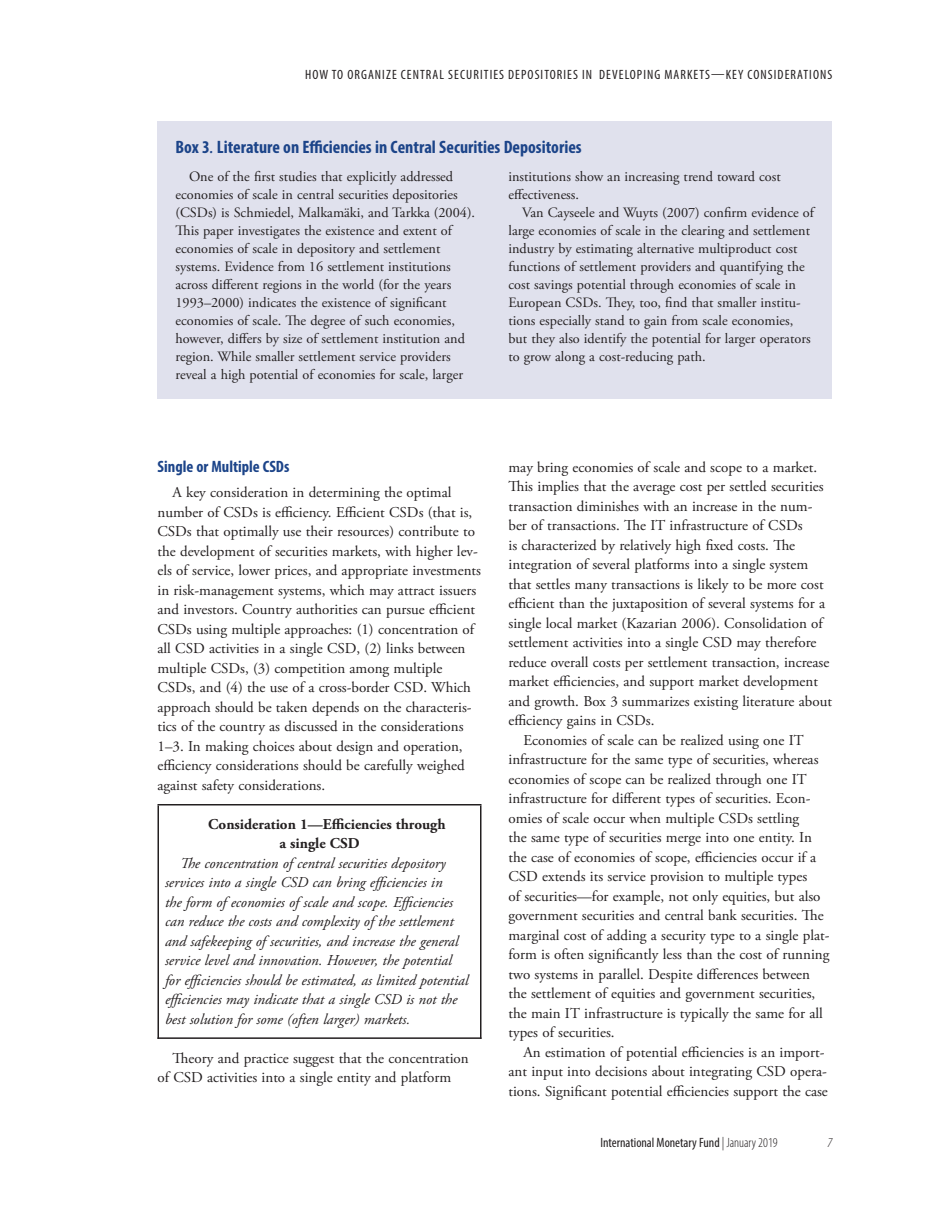
<style>
.page{position:relative;width:945px;height:1215px;background:#fff}
.page>*{position:absolute;margin:0;border:0;box-sizing:border-box;transform-origin:0 0}
.Box_Title{font:700 condensed 18px "Myriad Pro";color:#1c4489}
.Heading_2{font:700 condensed 16.5px "Myriad Pro";color:#1c4489}
.t1{font:15px/19.5px "Adobe Garamond Pro";color:#231f20}
.t2{font:italic 15px/19.5px "Adobe Garamond Pro";color:#231f20}
.t3{font:700 15px/19.5px "Adobe Garamond Pro";color:#231f20}
.Box_Normal{font:14.25px/18px "Adobe Garamond Pro";color:#231f20}
.rrh{font:condensed 13.5px "Myriad Pro";letter-spacing:.08em;color:#231f20}
.RH_Foot{font:condensed 13.5px "Myriad Pro";color:#231f20}
.t4{font:italic 300 condensed 13.5px "Myriad Pro";color:#231f20}
.s1{font-weight:400;font-style:italic;font-stretch:normal}
.s2{font-weight:300}
</style>
<div class="page">
<div style="left:158px;top:153px;width:674px;height:245px;background:#e0e1ed"></div>
<div style="left:158px;top:122px;width:674px;height:31px;background:#e0e1ed"></div>
<hr style="left:158px;top:804px;width:324px;height:2px;background:#231f20">
<hr style="left:158px;top:1037px;width:324px;height:2px;background:#231f20">
<hr style="left:158px;top:806px;width:1px;height:233px;background:#231f20">
<hr style="left:480px;top:806px;width:2px;height:233px;background:#231f20">
<p class="rrh" style="left:305px;top:66px;width:109px">HOW TO ORGANIZE CENTRAL</p>
<p class="rrh" style="left:448px;top:66px;width:32px">SECURITIES</p>
<p class="rrh" style="left:508px;top:66px;width:14px">DEPOSITORIES</p>
<p class="rrh" style="left:582px;top:66px;width:44px">IN DEVELOPIN</p>
<p class="rrh" style="left:655px;top:66px;width:26px">G MARKETS</p>
<p class="rrh" style="left:711px;top:66px;width:50px">—KEY CONSIDERATIONS</p>
<p class="Box_Title" style="left:176px;top:136px;width:408px">Box 3<span class="s1">.</span> Literature on Efficiencies in Central Securities Depositories</p>
<p class="Box_Normal" style="left:176px;top:168px;width:301px;text-indent:14px">One of the first studies that explicitly addressed economies of scale in central securities depositories (CSDs) is Schmiedel, Malkamäki, and Tarkka (2004).<br>This paper investigates the existence and extent of economies of scale in depository and settlement systems. Evidence from 16 settlement institutions across different regions in the world (for the years 1993–2000) indicates the existence of significant economies of scale. The degree of such economies, however, differs by size of settlement institution and region. While smaller settlement service providers reveal a high potential of economies for scale, larger</p>
<p class="Box_Normal" style="left:508px;top:168px;width:274px">institutions show an increasing trend toward cost effectiveness.</p>
<p class="Box_Normal" style="left:508px;top:204px;width:307px;text-indent:14px">Van Cayseele and Wuyts (2007) confirm evidence of large economies of scale in the clearing and settlement industry by estimating alternative multiproduct cost functions of settlement providers and quantifying the cost savings potential through economies of scale in European CSDs. They, too, find that smaller institu&shy;tions especially stand to gain from scale economies, but they also identify the potential for larger operators to grow along a cost-reducing path.</p>
<p class="Heading_2" style="left:158px;top:456px;width:133px">Single or Multiple CSDs</p>
<p class="t1" style="left:158px;top:483px;width:325px;text-indent:15px">A key consideration in determining the optimal number of CSDs is efficiency. Efficient CSDs (that is, CSDs that optimally use their resources) contribute to the development of securities markets, with higher lev&shy;els of service, lower prices, and appropriate investments in risk-management systems, which may attract issuers and investors. Country authorities can pursue efficient CSDs using multiple approaches: (1) concentration of all CSD activities in a single CSD, (2) links between multiple CSDs, (3) competition among multiple CSDs, and (4) the use of a cross-border CSD. Which approach should be taken depends on the characteris&shy;tics of the country as discussed in the considerations 1–3. In making choices about design and operation, efficiency considerations should be carefully weighed against safety considerations.</p>
<p class="t3" style="left:279px;top:814px;width:168px;text-indent:-71px">Consideration 1—Efficiencies through a single CSD</p>
<p class="t2" style="left:165px;top:854px;width:305px;text-indent:15px">The concentration of central securities depository services into a single CSD can bring efficiencies in<br>the form of economies of scale and scope. Efficiencies can reduce the costs and complexity of the settlement and safekeeping of securities, and increase the general service level and innovation. However, the potential for efficiencies should be estimated, as limited potential efficiencies may indicate that a single CSD is not the best solution for some (often larger) markets.</p>
<p class="t1" style="left:158px;top:1049px;width:313px;text-indent:15px">Theory and practice suggest that the concentration of CSD activities into a single entity and platform</p>
<p class="t1" style="left:508px;top:458px;width:325px">may bring economies of scale and scope to a market.<br>This implies that the average cost per settled securities transaction diminishes with an increase in the num&shy;ber of transactions. The IT infrastructure of CSDs<br>is characterized by relatively high fixed costs. The integration of several platforms into a single system that settles many transactions is likely to be more cost efficient than the juxtaposition of several systems for a single local market (Kazarian 2006). Consolidation of settlement activities into a single CSD may therefore reduce overall costs per settlement transaction, increase market efficiencies, and support market development and growth. Box 3 summarizes existing literature about efficiency gains in CSDs.</p>
<p class="t1" style="left:508px;top:731px;width:323px;text-indent:15px">Economies of scale can be realized using one IT infrastructure for the same type of securities, whereas economies of scope can be realized through one IT infrastructure for different types of securities. Econ&shy;omies of scale occur when multiple CSDs settling<br>the same type of securities merge into one entity. In the case of economies of scope, efficiencies occur if a CSD extends its service provision to multiple types<br>of securities—for example, not only equities, but also government securities and central bank securities. The marginal cost of adding a security type to a single plat&shy;form is often significantly less than the cost of running two systems in parallel. Despite differences between the settlement of equities and government securities, the main IT infrastructure is typically the same for all types of securities.</p>
<p class="t1" style="left:508px;top:1043px;width:321px;text-indent:15px">An estimation of potential efficiencies is an import&shy;ant input into decisions about integrating CSD opera&shy;tions. Significant potential efficiencies support the case</p>
<p class="RH_Foot" style="left:600px;top:1134px;width:179px">INTERNATIONAL MONETARY FUND <span class="s2">| January 2019</span></p>
<p class="t4" style="left:828px;top:1135px;width:6px">7</p>
</div>
